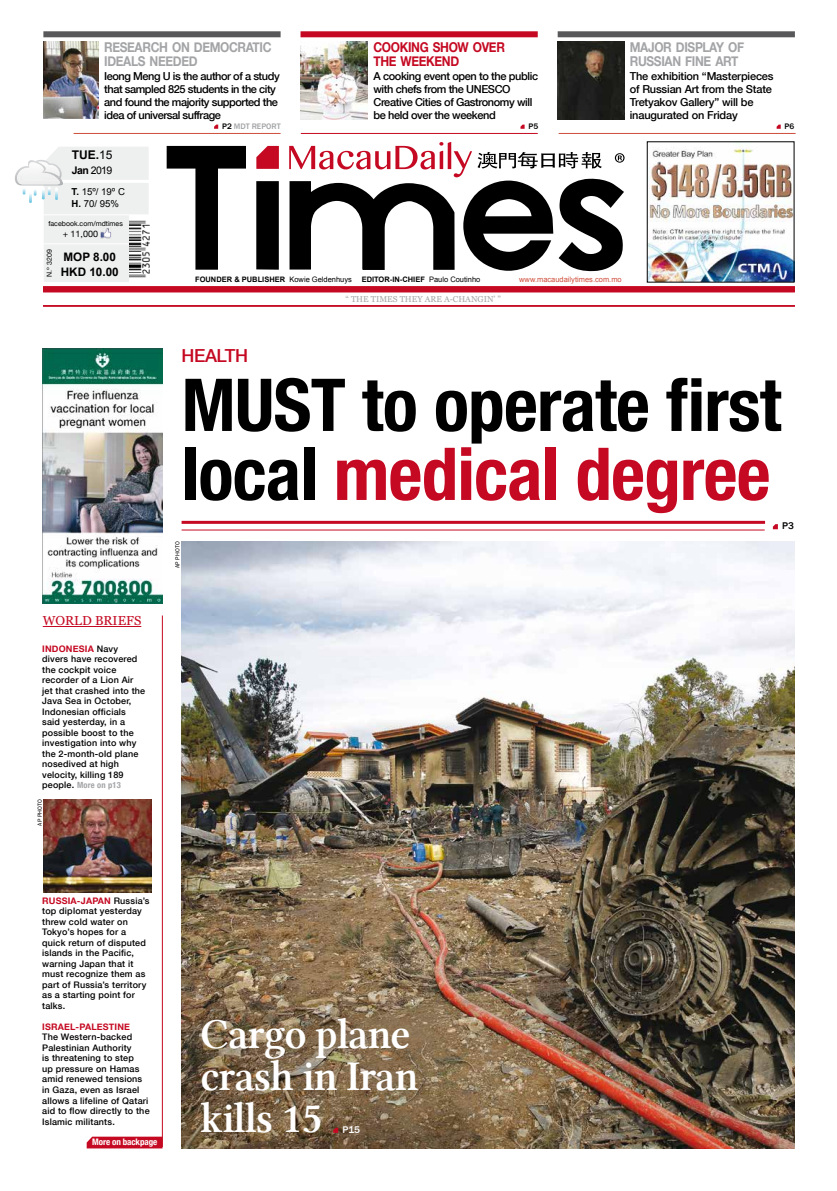
<style>
.page{position:relative;width:837px;height:1191px;background:#fff}
.page>*{position:absolute;margin:0;border:0;box-sizing:border-box;transform-origin:0 0}
.t1{font:700 condensed 73px/69px "Helvetica Neue";letter-spacing:-.01em;color:#000}
.t2{font:43px/42px "Lin Libertine Z";letter-spacing:-.025em;color:#fff}
.t3{font:500 18px "Helvetica Neue";color:#c50922}
.t4{font:700 13.6px/14px "Helvetica Neue";letter-spacing:-.03em;color:#a3a4a6;scale:.88 1}
.t5{font:700 13.6px/14px "Helvetica Neue";letter-spacing:-.03em;color:#c50922;scale:.88 1}
.t6{font:13px "Georgia";color:#c50922}
.t7{font:700 12px "Arial";color:#000}
.t8{font:700 11.7px/15.3px "Arial";color:#000}
.t9{font:500 11px/13px "Helvetica Neue";letter-spacing:-.035em;color:#000}
.t10{font:500 11px/13px "Helvetica Neue";letter-spacing:-.015em;color:#000}
.t11{font:10.5px "Arial";color:#000}
.t12{font:500 10px "Franklin Gothic";color:#fff}
.t13{font:500 10px "Franklin Gothic";color:#000}
.t14{font:9.6px/12.1px "Arial";color:#000}
.t15{font:500 9px/10.5px "Helvetica Neue";letter-spacing:.02em;color:#000}
.t16{font:700 9px "Helvetica Neue";letter-spacing:.02em;color:#c50922}
.t17{font:700 condensed 9px "Helvetica Neue";letter-spacing:-.01em;color:#fff}
.t18{font:9px "Helvetica Neue";color:#000}
.t19{font:8.5px "Georgia";color:#a3a4a6}
.t20{font:700 condensed 8.5px "Helvetica Neue";color:#a3a4a6}
.t21{font:500 8.2px "Franklin Gothic";color:#a3a4a6}
.t22{font:500 8.2px "Franklin Gothic";color:#000}
.t23{font:700 7.5px "Arial";color:#000}
.t24{font:7.5px "Arial";color:#cf4e3b}
.t25{font:7px "Helvetica Neue";color:#000}
.t26{font:6px "Franklin Gothic";letter-spacing:.025em;color:#000}
.s1{color:#000}
.s2{font-weight:400}
.s3{font-weight:700}
.s4{font-weight:700;color:#c50922}
.s5{font-weight:500;font-stretch:normal;font-size:9px;color:#000}
.s6{color:#c50922}
</style>
<div class="page">
<svg style="left:167px;top:146px;width:79px;height:124px"></svg>
<svg style="left:256px;top:181px;width:23px;height:89px;background:#060606"></svg>
<svg style="left:289px;top:142px;width:335px;height:129px"></svg>
<svg style="left:256px;top:146px;width:23px;height:23px"></svg>
<div style="left:43px;top:286px;width:751px;height:6px;background:#c50922"></div>
<hr style="left:43px;top:305px;width:751px;height:1px;background:#c50922">
<img style="left:148px;top:224px;width:1px;height:50px">
<div style="left:300px;top:31px;width:237px;height:6px;background:#c50922"></div>
<div style="left:43px;top:31px;width:237px;height:6px;background:#58585a"></div>
<div style="left:557px;top:31px;width:237px;height:6px;background:#58585a"></div>
<hr style="left:301px;top:133px;width:236px;height:1px;background:#c50922">
<hr style="left:558px;top:133px;width:237px;height:1px;background:#cf4e3b">
<hr style="left:74px;top:133px;width:206px;height:1px;background:#cf4e3b">
<img style="left:181px;top:541px;width:613px;height:607px">
<img style="left:181px;top:1000px;width:523px;height:148px">
<svg style="left:520px;top:125px;width:4px;height:4px"></svg>
<svg style="left:214px;top:125px;width:4px;height:4px"></svg>
<svg style="left:776px;top:125px;width:4px;height:4px"></svg>
<img style="left:649px;top:145px;width:142px;height:135px">
<hr style="left:162px;top:615px;width:1px;height:532px;background:#c50922">
<hr style="left:43px;top:626px;width:98px;height:1px;background:#c50922">
<svg style="left:87px;top:1136px;width:75px;height:12px"></svg>
<img style="left:43px;top:41px;width:55px;height:77px">
<img style="left:301px;top:41px;width:66px;height:78px">
<img style="left:557px;top:41px;width:67px;height:78px">
<svg style="left:15px;top:147px;width:133px;height:135px"></svg>
<hr style="left:181px;top:529px;width:583px;height:1px;background:#c50922">
<hr style="left:181px;top:521px;width:583px;height:3px;background:#c50922">
<img style="left:43px;top:799px;width:108px;height:93px">
<svg style="left:333px;top:1127px;width:5px;height:5px"></svg>
<svg style="left:772px;top:524px;width:5px;height:5px"></svg>
<img style="left:42px;top:349px;width:120px;height:255px">
<h3 class="t4" style="left:104px;top:41px;width:191px">RESEARCH ON DEMOCRATIC<br>IDEALS NEEDED</h3>
<h3 class="t5" style="left:373px;top:41px;width:151px">COOKING SHOW OVER<br>THE WEEKEND</h3>
<h3 class="t4" style="left:629px;top:41px;width:131px">MAJOR DISPLAY OF<br>RUSSIAN FINE ART</h3>
<p class="t9" style="left:104px;top:69px;width:177px">Ieong Meng U is the author of a study that sampled 825 students in the city and found the majority supported the idea of universal suffrage</p>
<p class="t9" style="left:373px;top:69px;width:166px">A cooking event open to the public with chefs from the UNESCO<br>Creative Cities of Gastronomy will be held over the weekend</p>
<p class="t10" style="left:629px;top:69px;width:145px">The exhibition “Masterpieces of Russian Art from the State<br>Tretyakov Gallery” will be inaugurated on Friday</p>
<p class="t21" style="left:222px;top:121px;width:60px"><span class="s1">P2</span> MDT REPORT</p>
<p class="t22" style="left:528px;top:121px;width:11px">P5</p>
<p class="t22" style="left:784px;top:121px;width:11px">P6</p>
<h3 class="t7" style="left:72px;top:147px;width:42px">TUE.<span class="s2">15</span></h3>
<p class="t11" style="left:72px;top:163px;width:42px"><span class="s3">JAN</span> 2019</p>
<p class="t14" style="left:72px;top:186px;width:55px"><span class="s3">T.</span> 15º/ 19º C<br><span class="s3">H.</span> 70/ 95%</p>
<p class="t25" style="left:48px;top:219px;width:76px">facebook.com/mdtimes</p>
<p class="t18" style="left:63px;top:228px;width:37px">+ 11,000</p>
<p class="t25" style="left:44px;top:277px;width:29px;rotate:-90deg">N.º 3209</p>
<p class="t8" style="left:61px;top:249px;width:59px">MOP 8.00<br>HKD 10.00</p>
<h3 class="t6" style="left:43px;top:611px;width:100px">WORLD BRIEFS</h3>
<p class="t15" style="left:42px;top:643px;width:105px"><span class="s4">INDONESIA</span> Navy divers have recovered the cockpit voice recorder of a Lion Air jet that crashed into the<br>Java Sea in October,<br>Indonesian officials said yesterday, in a possible boost to the investigation into why the 2-month-old plane nosedived at high velocity, killing 189</p>
<p class="t20" style="left:42px;top:778px;width:80px"><span class="s5">people.</span> More on p13</p>
<p class="t26" style="left:36px;top:825px;width:28px;rotate:-90deg">ap photo</p>
<p class="t23" style="left:195px;top:274px;width:158px">FOUNDER &amp; PUBLISHER <span class="s2">Kowie Geldenhuys</span></p>
<p class="t23" style="left:361px;top:274px;width:120px">EDITOR-IN-CHIEF <span class="s2">Paulo Coutinho</span></p>
<p class="t24" style="left:519px;top:274px;width:104px">www.macaudailytimes.com.mo</p>
<p class="t19" style="left:345px;top:293px;width:157px">“ THE TIMES THEY ARE A-CHANGIN’ ”</p>
<h3 class="t3" style="left:181px;top:341px;width:24px">Health</h3>
<h1 class="t1" style="left:181px;top:365px;width:601px">MUST to operate first local <span class="s6">medical degree</span></h1>
<p class="t26" style="left:174px;top:568px;width:28px;rotate:-90deg">ap photo</p>
<p class="t13" style="left:782px;top:520px;width:13px">P3</p>
<p class="t15" style="left:42px;top:895px;width:109px"><span class="s4">RUSSIA-JAPAN</span> Russia’s top diplomat yesterday threw cold water on<br>Tokyo’s hopes for a quick return of disputed islands in the Pacific, warning Japan that it must recognize them as part of Russia’s territory as a starting point for talks.</p>
<p class="t16" style="left:42px;top:1019px;width:89px">ISRAEL-PALESTINE</p>
<p class="t15" style="left:42px;top:1031px;width:109px">The Western-backed<br>Palestinian Authority<br>is threatening to step<br>up pressure on Hamas amid renewed tensions in Gaza, even as Israel allows a lifeline of Qatari aid to flow directly to the<br>Islamic militants.</p>
<p class="t17" style="left:92px;top:1134px;width:66px">More on backpage</p>
<h2 class="t2" style="left:200px;top:1014px;width:220px">Cargo plane crash in Iran kills 15</h2>
<p class="t12" style="left:342px;top:1123px;width:19px">P15</p>
</div>
